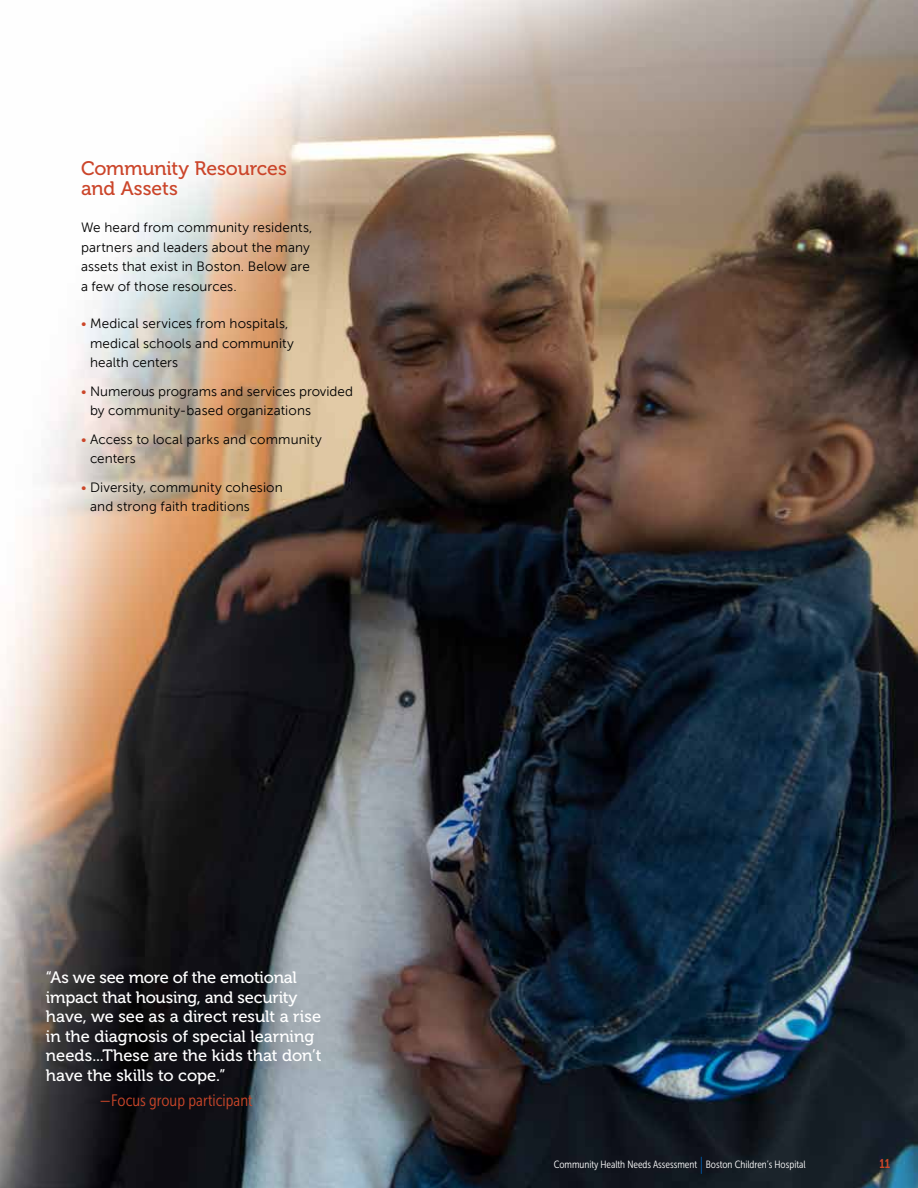
<style>
.page{position:relative;width:918px;height:1188px;background:#fff}
.page>*{position:absolute;margin:0;border:0;box-sizing:border-box;transform-origin:0 0}
.t1{font:19.5px/19.5px "Museo 500";letter-spacing:-.005em;color:#cb452a}
.t2{font:16.5px/19.5px "Museo 500";letter-spacing:-.005em;color:#fff}
.t3{font:16.5px "Museo Sans Cond 300";color:#cb4629}
.t4{font:13.5px/19.5px "Museo Sans 300";letter-spacing:.01em;color:#000}
.t5{font:12.75px "Museo Sans Cond 700";color:#cb4629}
.t6{font:10.5px "Museo Sans Cond 300";color:#fff}
.s1{color:#cb4629}
.s2{font-size:18px;color:#00529a}
</style>
<div class="page">
<img style="left:0;top:0;width:918px;height:1188px">
<h1 class="t1" style="left:81px;top:159px;width:207px">Community Resources and Assets</h1>
<p class="t4" style="left:81px;top:218px;width:233px">We heard from community residents, partners and leaders about the many assets that exist in Boston. Below are a few of those resources.</p>
<p class="t4" style="left:90px;top:314px;width:205px;text-indent:-9px"><span class="s1">•</span> Medical services from hospitals, medical schools and community health centers</p>
<p class="t4" style="left:90px;top:382px;width:265px;text-indent:-9px"><span class="s1">•</span> Numerous programs and services provided by community-based organizations</p>
<p class="t4" style="left:90px;top:430px;width:233px;text-indent:-9px"><span class="s1">•</span> Access to local parks and community centers</p>
<p class="t4" style="left:90px;top:478px;width:194px;text-indent:-9px"><span class="s1">•</span> Diversity, community cohesion and strong faith traditions</p>
<p class="t2" style="left:46px;top:968px;width:277px">“As we see more of the emotional impact that housing, and security have, we see as a direct result a rise in the diagnosis of special learning needs...These are the kids that don’t have the skills to cope.”</p>
<p class="t3" style="left:100px;top:1092px;width:154px">—Focus group participant</p>
<p class="t6" style="left:554px;top:1158px;width:253px">Community Health Needs Assessment <span class="s2">|</span> Boston Children’s Hospital</p>
<p class="t5" style="left:880px;top:1156px;width:12px">11</p>
</div>
